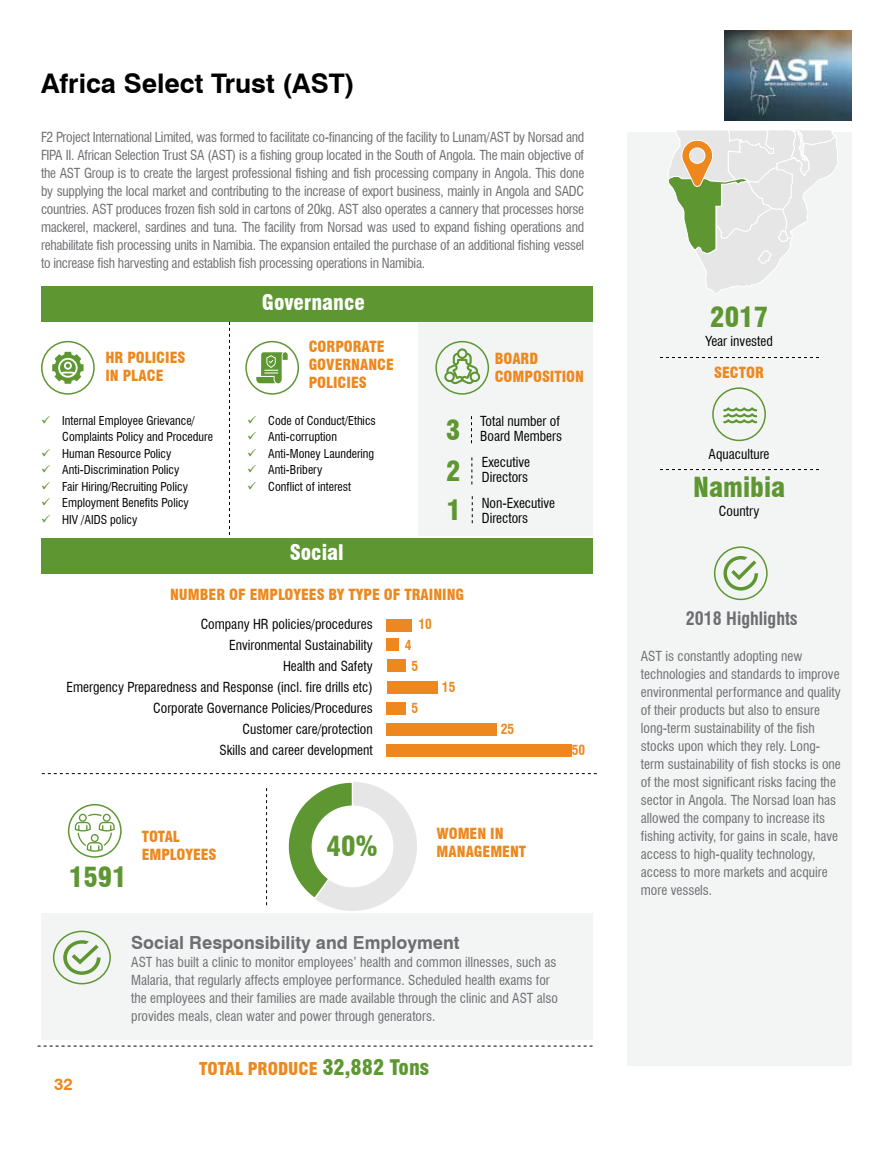
<style>
.page{position:relative;width:893px;height:1149px;background:#fff}
.page>*{position:absolute;margin:0;border:0;box-sizing:border-box;transform-origin:0 0}
.t1{font:700 27px "Swiss 721 BT";color:#000}
.t2{font:900 condensed 27px/41.1px "Swiss 721 BT";color:#5e9732}
.t3{font:900 condensed 21px "Swiss 721 BT";color:#fff}
.t4{font:700 18px "Swiss 721 BT";color:#6d6e71}
.t5{font:700 condensed 18px "Swiss 721 BT";color:#6d6e71}
.t6{font:900 condensed 17.25px "Swiss 721 BT";color:#ec881d}
.t7{font:700 16.5px "Swiss 721 BT";color:#ec881d}
.t8{font:900 condensed 15px/18px "Swiss 721 BT";color:#ec881d}
.t9{font:condensed 13.5px/18px "Swiss 721 BT";color:#6d6e71}
.t10{font:condensed 13.5px/21px "Swiss 721 BT";color:#000}
.t11{font:700 condensed 13.5px "Swiss 721 BT";color:#ec881d}
.t12{font:condensed 12px/16.5px "Swiss 721 BT";color:#000}
.s1{color:#5e9732}
.s2{font-size:21px;color:#5e9732}
</style>
<div class="page">
<div style="left:627px;top:132px;width:224px;height:933px;background:#f3f4f4"></div>
<svg style="left:660px;top:469px;width:159px;height:1px"></svg>
<div style="left:712px;top:387px;width:54px;height:54px;border:2px solid #5e9732;border-radius:50%"></div>
<svg style="left:660px;top:357px;width:159px;height:1px"></svg>
<div style="left:418px;top:317px;width:174px;height:218px;background:#f3f4f4"></div>
<svg style="left:471px;top:416px;width:1px;height:27px"></svg>
<svg style="left:229px;top:322px;width:1px;height:213px"></svg>
<div style="left:41px;top:286px;width:551px;height:36px;background:#5e9732"></div>
<div style="left:435px;top:341px;width:54px;height:53px;border:2px solid #5e9732;border-radius:50%"></div>
<svg style="left:444px;top:348px;width:37px;height:36px"></svg>
<div style="left:245px;top:341px;width:54px;height:53px;border:2px solid #5e9732;border-radius:50%"></div>
<svg style="left:256px;top:352px;width:32px;height:31px"></svg>
<div style="left:41px;top:341px;width:54px;height:53px;border:2px solid #5e9732;border-radius:50%"></div>
<svg style="left:52px;top:352px;width:32px;height:31px"></svg>
<div style="left:41px;top:538px;width:551px;height:36px;background:#5e9732"></div>
<svg style="left:266px;top:788px;width:1px;height:116px"></svg>
<div style="left:714px;top:546px;width:54px;height:54px;border:2px solid #5e9732;border-radius:50%"></div>
<svg style="left:723px;top:556px;width:35px;height:34px"></svg>
<div style="left:68px;top:803px;width:54px;height:54px;border:2px solid #5e9732;border-radius:50%"></div>
<svg style="left:75px;top:813px;width:40px;height:38px"></svg>
<svg style="left:472px;top:457px;width:1px;height:27px"></svg>
<svg style="left:472px;top:496px;width:1px;height:27px"></svg>
<svg style="left:669px;top:130px;width:170px;height:163px"></svg>
<svg style="left:723px;top:407px;width:34px;height:16px"></svg>
<div style="left:288px;top:781px;width:129px;height:129px;background:#e5e6e5;border-radius:50%"></div>
<svg style="left:288px;top:781px;width:66px;height:119px"></svg>
<div style="left:312px;top:805px;width:81px;height:82px;background:#fff;border-radius:50%"></div>
<div style="left:41px;top:913px;width:551px;height:126px;background:#f3f4f4"></div>
<div style="left:53px;top:930px;width:58px;height:54px;border:2px solid #5e9732;border-radius:50%"></div>
<svg style="left:63px;top:939px;width:38px;height:35px"></svg>
<div style="left:387px;top:638px;width:12px;height:13px;background:#ec881d"></div>
<div style="left:387px;top:680px;width:51px;height:13px;background:#ec881d"></div>
<div style="left:387px;top:618px;width:25px;height:13px;background:#ec8723"></div>
<div style="left:387px;top:659px;width:19px;height:13px;background:#ec881d"></div>
<img style="left:724px;top:31px;width:127px;height:90px">
<svg style="left:42px;top:773px;width:555px;height:1px"></svg>
<div style="left:386px;top:701px;width:20px;height:13px;background:#ec881d"></div>
<div style="left:386px;top:743px;width:186px;height:13px;background:#ec881d"></div>
<div style="left:386px;top:722px;width:111px;height:13px;background:#ec881d"></div>
<svg style="left:38px;top:1045px;width:554px;height:1px"></svg>
<h1 class="t1" style="left:41px;top:67px;width:315px">Africa Select Trust (AST)</h1>
<p class="t9" style="left:41px;top:128px;width:545px;text-align:justify">F2 Project International Limited, was formed to facilitate co-financing of the facility to Lunam/AST by Norsad and FIPA II. African Selection Trust SA (AST) is a fishing group located in the South of Angola. The main objective of the AST Group is to create the largest professional fishing and fish processing company in Angola. This done by supplying the local market and contributing to the increase of export business, mainly in Angola and SADC countries. AST produces frozen fish sold in cartons of 20kg. AST also operates a cannery that processes horse mackerel, mackerel, sardines and tuna. The facility from Norsad was used to expand fishing operations and rehabilitate fish processing units in Namibia. The expansion entailed the purchase of an additional fishing vessel to increase fish harvesting and establish fish processing operations in Namibia.</p>
<p class="t8" style="left:105px;top:348px;width:39px">HR POLICIES<br>IN PLACE</p>
<p class="t12" style="left:62px;top:412px;width:152px;text-indent:-21px"><span class="s1">✓</span> Internal Employee Grievance/<br>Complaints Policy and Procedure</p>
<p class="t12" style="left:41px;top:445px;width:132px"><span class="s1">✓</span> Human Resource Policy</p>
<p class="t12" style="left:41px;top:461px;width:140px"><span class="s1">✓</span> Anti-Discrimination Policy</p>
<p class="t12" style="left:41px;top:478px;width:148px"><span class="s1">✓</span> Fair Hiring/Recruiting Policy</p>
<p class="t12" style="left:41px;top:494px;width:149px"><span class="s1">✓</span> Employment Benefits Policy</p>
<p class="t12" style="left:41px;top:511px;width:98px"><span class="s1">✓</span> HIV /AIDS policy</p>
<h2 class="t3" style="left:262px;top:289px;width:104px">GOVERNANCE</h2>
<p class="t8" style="left:309px;top:338px;width:19px">CORPORA</p>
<p class="t8" style="left:309px;top:338px;width:78px;text-indent:61px">TE<br>GOVERNANCE<br>POLICIES</p>
<p class="t12" style="left:247px;top:412px;width:130px"><span class="s1">✓</span> Code of Conduct/Ethics</p>
<p class="t12" style="left:247px;top:428px;width:91px"><span class="s1">✓</span> Anti-corruption</p>
<p class="t12" style="left:247px;top:445px;width:129px"><span class="s1">✓</span> Anti-Money Laundering</p>
<p class="t12" style="left:247px;top:461px;width:77px"><span class="s1">✓</span> Anti-Bribery</p>
<p class="t12" style="left:247px;top:478px;width:106px"><span class="s1">✓</span> Conflict of interest</p>
<h2 class="t3" style="left:290px;top:540px;width:55px">SOCIAL</h2>
<h1 class="t2" style="left:446px;top:409px;width:16px">3<br>2</h1>
<h1 class="t2" style="left:446px;top:489px;width:16px">1</h1>
<p class="t8" style="left:170px;top:585px;width:296px">NUMBER OF EMPLOYEES BY TYPE OF TRAINING</p>
<p class="t10" style="left:67px;top:613px;width:308px;text-align:right">Company HR policies/procedures<br>Environmental Sustainability<br>Health and Safety<br>Emergency Preparedness and Response (incl. fire drills etc)<br>Corporate Governance Policies/Procedures<br>Customer care/protection<br>Skills and career development</p>
<p class="t11" style="left:418px;top:615px;width:15px">10</p>
<p class="t11" style="left:405px;top:636px;width:8px">4</p>
<p class="t11" style="left:412px;top:657px;width:8px">5</p>
<p class="t11" style="left:412px;top:699px;width:8px">5</p>
<p class="t11" style="left:442px;top:678px;width:15px">15</p>
<p class="t8" style="left:495px;top:350px;width:19px">BOARD<br>COMPOSI</p>
<p class="t8" style="left:554px;top:368px;width:31px">TION</p>
<p class="t10" style="left:480px;top:413px;width:83px;line-height:15px">Total number of<br>Board Members</p>
<p class="t10" style="left:482px;top:454px;width:50px;line-height:15px">Executive<br>Directors</p>
<p class="t10" style="left:482px;top:495px;width:75px;line-height:15px">Non-Executive<br>Directors</p>
<p class="t11" style="left:501px;top:720px;width:15px">25</p>
<p class="t11" style="left:572px;top:741px;width:15px">50</p>
<h1 class="t2" style="left:69px;top:856px;width:59px">1591</h1>
<p class="t8" style="left:142px;top:827px;width:32px">TO TAL<br>EMPLOYEES</p>
<h1 class="t2" style="left:326px;top:825px;width:53px">40%</h1>
<p class="t8" style="left:437px;top:823px;width:83px">WOMEN IN<br>MANAGEMENT</p>
<p class="t7" style="left:54px;top:1073px;width:20px">32</p>
<h3 class="t4" style="left:131px;top:931px;width:330px">Social Responsibility and Employment</h3>
<p class="t9" style="left:131px;top:952px;width:428px">AST has built a clinic to monitor employees’ health and common illnesses, such as Malaria, that regularly affects employee performance. Scheduled health exams for the employees and their families are made available through the clinic and AST also provides meals, clean water and power through generators.</p>
<p class="t6" style="left:199px;top:1058px;width:232px">TOTAL PRODUCE <span class="s2">32,882 TONS</span></p>
<h1 class="t2" style="left:710px;top:297px;width:59px">2017</h1>
<p class="t10" style="left:705px;top:331px;width:69px">Year invested</p>
<p class="t8" style="left:714px;top:363px;width:42px">SECTOR</p>
<p class="t10" style="left:709px;top:443px;width:62px">Aquaculture</p>
<h1 class="t2" style="left:693px;top:466px;width:94px">NAMIBIA</h1>
<p class="t10" style="left:719px;top:500px;width:42px">Country</p>
<h3 class="t5" style="left:686px;top:607px;width:114px">2018 Highlights</h3>
<p class="t9" style="left:641px;top:646px;width:202px">AST is constantly adopting new technologies and standards to improve environmental performance and quality of their products but also to ensure long-term sustainability of the fish stocks upon which they rely. Long&shy;term sustainability of fish stocks is one of the most significant risks facing the sector in Angola. The Norsad loan has allowed the company to increase its fishing activity, for gains in scale, have access to high-quality technology, access to more markets and acquire more vessels.</p>
</div>
